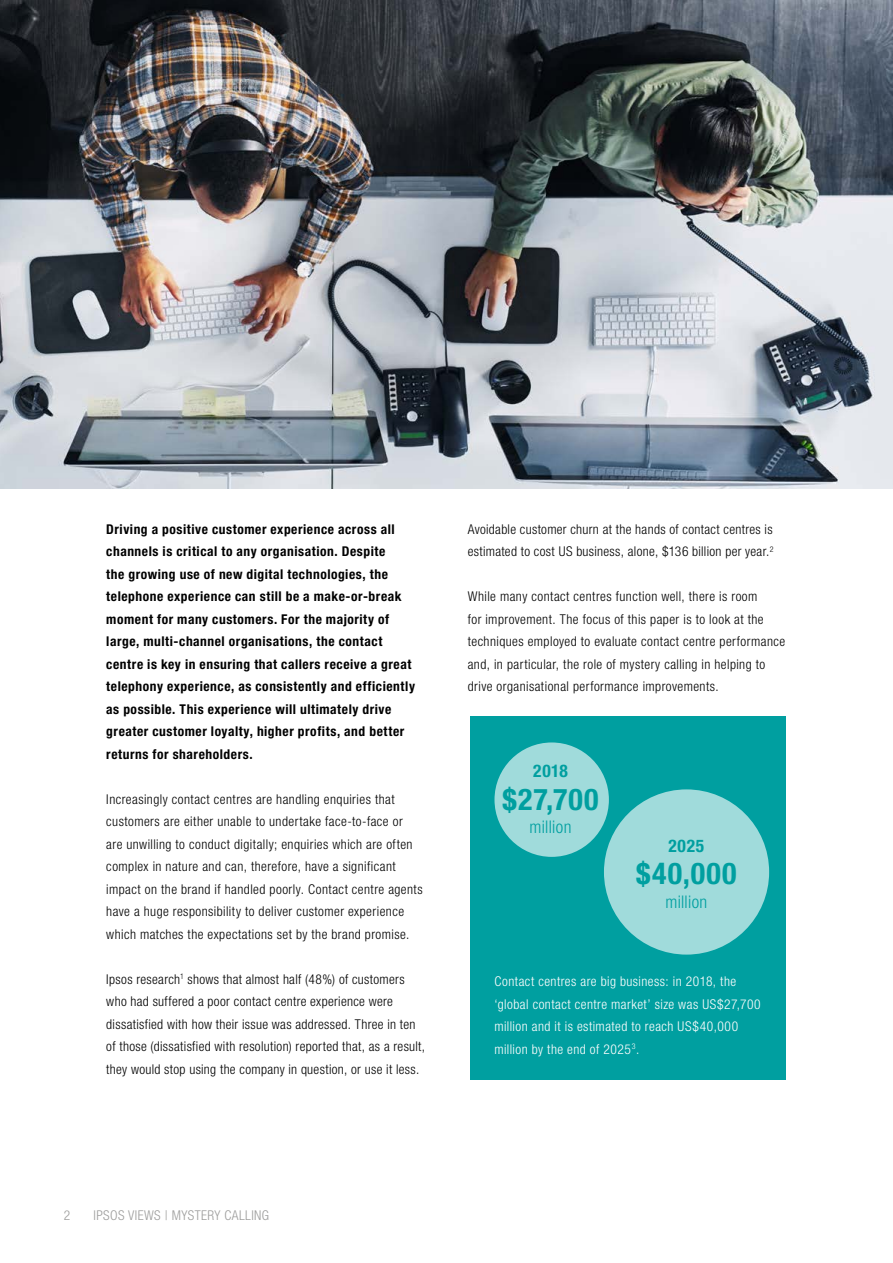
<style>
.page{position:relative;width:893px;height:1263px;background:#fff}
.page>*{position:absolute;margin:0;border:0;box-sizing:border-box;transform-origin:0 0}
.t1{font:700 condensed 30px "Helvetica Neue LT Std";letter-spacing:.045em;color:#009fa0}
.t2{font:300 condensed 17.4px "Helvetica Neue LT Std";letter-spacing:.015em;color:#009fa0}
.t3{font:700 condensed 17.4px "Helvetica Neue LT Std";letter-spacing:.04em;color:#009fa0}
.t4{font:300 condensed 13.5px/22.5px "Helvetica Neue LT Std";letter-spacing:.03em;color:#000}
.t5{font:700 condensed 13.5px/22.5px "Helvetica Neue LT Std";letter-spacing:.04em;color:#000}
.t6{font:300 condensed 13.5px/22.5px "Helvetica Neue LT Std";letter-spacing:.035em;color:#fff}
.t7{font:300 condensed 13.5px "Helvetica Neue LT Std";letter-spacing:.03em;color:#9d9d9c}
</style>
<div class="page">
<img style="left:0;top:0;width:893px;height:489px">
<div style="left:470px;top:716px;width:316px;height:363px;background:#009fa0"></div>
<div style="left:604px;top:789px;width:165px;height:165px;background:#a0dbdb;border-radius:50%"></div>
<div style="left:494px;top:742px;width:115px;height:115px;background:#a0dbdb;border-radius:50%"></div>
<p class="t5" style="left:106px;top:518px;width:310px">Driving a positive customer experience across all channels is critical to any organisation. Despite<br>the growing use of new digital technologies, the telephone experience can still be a make-or-break moment for many customers. For the majority of large, multi-channel organisations, the contact centre is key in ensuring that callers receive a great telephony experience, as consistently and efficiently as possible. This experience will ultimately drive greater customer loyalty, higher profits, and better returns for shareholders.</p>
<p class="t4" style="left:106px;top:788px;width:318px">Increasingly contact centres are handling enquiries that customers are either unable to undertake face-to-face or<br>are unwilling to conduct digitally; enquiries which are often complex in nature and can, therefore, have a significant impact on the brand if handled poorly. Contact centre agents have a huge responsibility to deliver customer experience which matches the expectations set by the brand promise.</p>
<p class="t4" style="left:106px;top:968px;width:320px">Ipsos research<sup>1</sup> shows that almost half (48%) of customers who had suffered a poor contact centre experience were dissatisfied with how their issue was addressed. Three in ten of those (dissatisfied with resolution) reported that, as a result, they would stop using the company in question, or use it less.</p>
<p class="t4" style="left:468px;top:518px;width:307px">Avoidable customer churn at the hands of contact centres is estimated to cost US business, alone, $136 billion per year.<sup>2</sup></p>
<p class="t4" style="left:468px;top:585px;width:319px">While many contact centres function well, there is room<br>for improvement. The focus of this paper is to look at the techniques employed to evaluate contact centre performance and, in particular, the role of mystery calling in helping to drive organisational performance improvements.</p>
<p class="t3" style="left:533px;top:761px;width:36px">2018</p>
<h1 class="t1" style="left:502px;top:781px;width:98px">$27,700</h1>
<p class="t2" style="left:530px;top:817px;width:43px">million</p>
<p class="t3" style="left:668px;top:835px;width:37px">2025</p>
<h1 class="t1" style="left:636px;top:855px;width:102px">$40,000</h1>
<p class="t2" style="left:665px;top:891px;width:43px">million</p>
<p class="t6" style="left:494px;top:970px;width:268px">Contact centres are big business: in 2018, the ‘global contact centre market’ size was US$27,700 million and it is estimated to reach US$40,000 million by the end of 2025<sup>3</sup>.</p>
<p class="t7" style="left:64px;top:1208px;width:8px">2</p>
<p class="t7" style="left:94px;top:1208px;width:177px">IPSOS VIEWS | MYSTERY CALLING</p>
</div>
